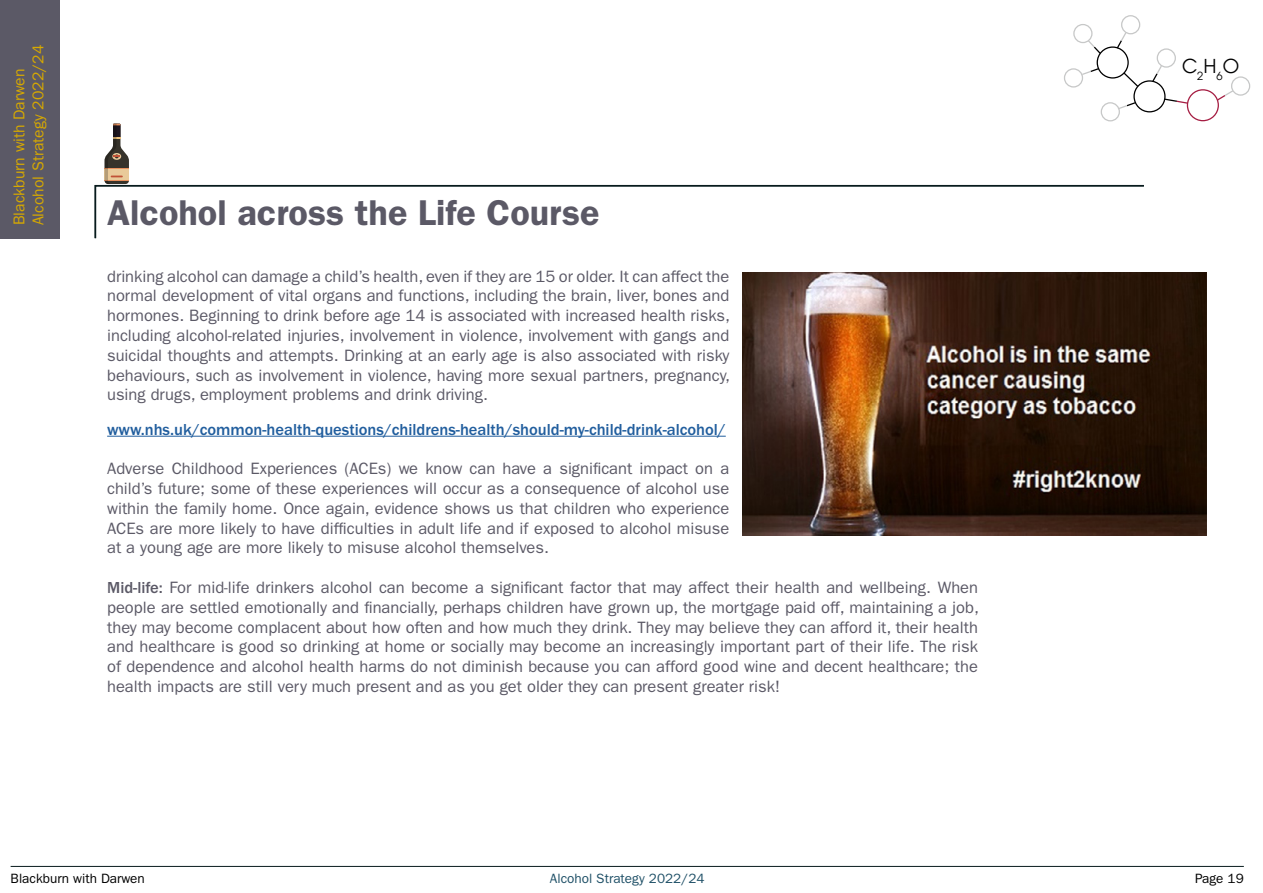
<style>
.page{position:relative;width:1263px;height:893px;background:#fff}
.page>*{position:absolute;margin:0;border:0;box-sizing:border-box;transform-origin:0 0}
.t1{font:600 36px "ITC Franklin Gothic Std";color:#5b5966}
.t2{font:21px "Avignon";color:#000}
.t3{font:16.5px/19.8px "ITC Franklin Gothic Std";color:#5b5966;text-align:justify}
.t4{font:500 16.5px "ITC Franklin Gothic Std";color:#215e9e}
.t5{font:15.75px/18.9px "ITC Franklin Gothic Std";color:#d7a900}
.t6{font:13.5px "ITC Franklin Gothic Std";color:#000}
.t7{font:13.5px "ITC Franklin Gothic Std";color:#1f5067}
.s1{font-weight:500}
</style>
<div class="page">
<hr style="left:11px;top:866px;width:1233px;height:1px;background:#081b1d">
<div style="left:1096px;top:46px;width:33px;height:33px;border:1px solid #000;border-radius:50%"></div>
<div style="left:1187px;top:89px;width:32px;height:32px;border:1px solid #a51d42;border-radius:50%"></div>
<div style="left:1121px;top:15px;width:19px;height:19px;border:1px solid #c7c8c8;border-radius:50%"></div>
<div style="left:1231px;top:76px;width:19px;height:20px;border:1px solid #c7c8c8;border-radius:50%"></div>
<div style="left:1073px;top:24px;width:19px;height:19px;border:1px solid #c7c8c8;border-radius:50%"></div>
<div style="left:1064px;top:68px;width:19px;height:20px;border:1px solid #c7c8c8;border-radius:50%"></div>
<div style="left:1133px;top:80px;width:32px;height:32px;border:1px solid #000;border-radius:50%"></div>
<div style="left:1157px;top:48px;width:19px;height:20px;border:1px solid #c7c8c8;border-radius:50%"></div>
<div style="left:1101px;top:102px;width:19px;height:19px;border:1px solid #c7c8c8;border-radius:50%"></div>
<svg style="left:1122px;top:71px;width:18px;height:17px"></svg>
<svg style="left:1163px;top:98px;width:26px;height:7px"></svg>
<svg style="left:1151px;top:64px;width:12px;height:19px"></svg>
<svg style="left:1115px;top:31px;width:12px;height:19px"></svg>
<svg style="left:1117px;top:101px;width:20px;height:9px"></svg>
<svg style="left:1080px;top:67px;width:20px;height:9px"></svg>
<svg style="left:1086px;top:39px;width:16px;height:16px"></svg>
<svg style="left:1216px;top:89px;width:19px;height:13px"></svg>
<div style="left:0;top:0;width:60px;height:238px;background:#5b5966"></div>
<svg style="left:94px;top:184px;width:1050px;height:55px"></svg>
<hr style="left:107px;top:436px;width:619px;height:1px;background:#215e9e">
<img style="left:742px;top:272px;width:465px;height:264px">
<svg style="left:105px;top:124px;width:24px;height:60px"></svg>
<p class="t5" style="left:10px;top:225px;width:182px;rotate:-90deg">Blackburn with Darwen<br>Alcohol Strategy 2022/24</p>
<h1 class="t1" style="left:107px;top:191px;width:494px">Alcohol across the Life Course</h1>
<p class="t3" style="left:107px;top:266px;width:624px">drinking alcohol can damage a child’s health, even if they are 15 or older. It can affect the normal development of vital organs and functions, including the brain, liver, bones and hormones. Beginning to drink before age 14 is associated with increased health risks, including alcohol-related injuries, involvement in violence, involvement with gangs and suicidal thoughts and attempts. Drinking at an early age is also associated with risky behaviours, such as involvement in violence, having more sexual partners, pregnancy, using drugs, employment problems and drink driving.</p>
<p class="t4" style="left:107px;top:420px;width:620px">www.nhs.uk/common-health-questions/childrens-health/should-my-child-drink-alcohol/</p>
<p class="t3" style="left:107px;top:459px;width:624px">Adverse Childhood Experiences (ACEs) we know can have a significant impact on a child’s future; some of these experiences will occur as a consequence of alcohol use within the family home. Once again, evidence shows us that children who experience ACEs are more likely to have difficulties in adult life and if exposed to alcohol misuse at a young age are more likely to misuse alcohol themselves.</p>
<p class="t3" style="left:107px;top:578px;width:873px"><span class="s1">Mid-life:</span> For mid-life drinkers alcohol can become a significant factor that may affect their health and wellbeing. When people are settled emotionally and financially, perhaps children have grown up, the mortgage paid off, maintaining a job, they may become complacent about how often and how much they drink. They may believe they can afford it, their health and healthcare is good so drinking at home or socially may become an increasingly important part of their life. The risk of dependence and alcohol health harms do not diminish because you can afford good wine and decent healthcare; the health impacts are still very much present and as you get older they can present greater risk!</p>
<p class="t2" style="left:1182px;top:50px;width:59px">C<sub>2</sub>H<sub>6</sub>O</p>
<p class="t6" style="left:11px;top:871px;width:136px">Blackburn with Darwen</p>
<p class="t7" style="left:550px;top:871px;width:156px">Alcohol Strategy 2022/24</p>
<p class="t6" style="left:1195px;top:871px;width:50px">Page 19</p>
</div>
